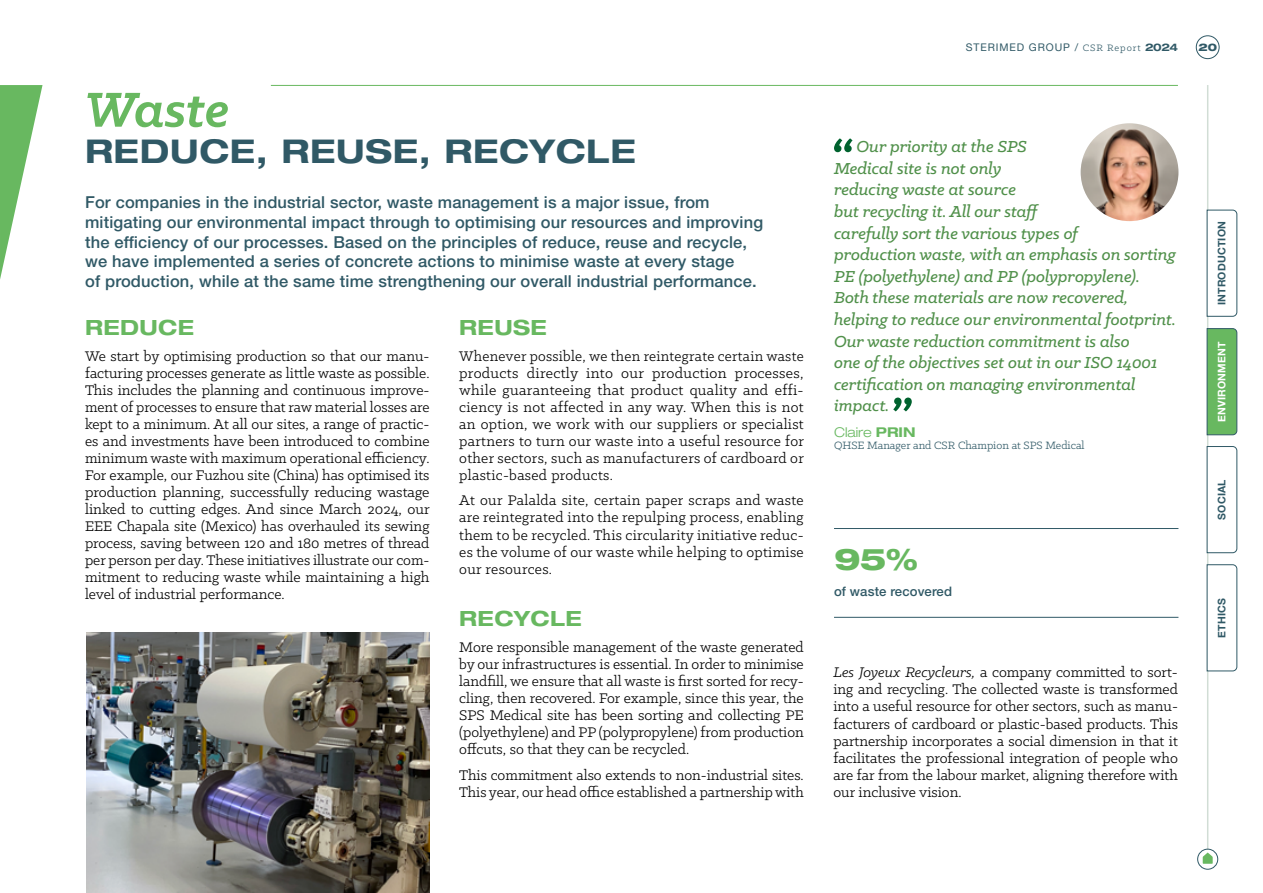
<style>
.page{position:relative;width:1263px;height:893px;background:#fff}
.page>*{position:absolute;margin:0;border:0;box-sizing:border-box;transform-origin:0 0}
.t1{font:italic 700 55.5px "Klinic Slab";color:#68b860}
.t2{font:700 expanded 32.85px "Helvetica Neue LT Std";letter-spacing:.02em;color:#305966}
.t3{font:800 expanded 30px "Helvetica Neue LT Std";color:#68b860}
.t4{font:700 expanded 21px "Helvetica Neue LT Std";letter-spacing:.02em;color:#68b860}
.t5{font:italic 500 18px/21.6px "Klinic Slab";color:#50904a}
.t6{font:500 16.5px/19.5px "Helvetica Neue LT Std";letter-spacing:.01em;color:#305966}
.t7{font:15.75px/17px "Klinic Slab";color:#000;text-align:justify}
.t8{font:300 expanded 13.5px "Helvetica Neue LT Std";color:#68b860}
.t9{font:500 13.2px "Helvetica Neue LT Std";letter-spacing:.01em;color:#305966}
.t10{font:12px "Klinic Slab";color:#305966}
.t11{font:10.5px "Helvetica Neue";letter-spacing:.085em;color:#305966}
.t12{font:700 10.5px "Helvetica Neue";letter-spacing:.02em;color:#305966}
.t13{font:700 10.5px "Helvetica Neue";letter-spacing:.02em;color:#fff}
.t14{font:800 expanded 10.5px "Helvetica Neue LT Std";color:#305966}
.s1{font-family:"Klinic Slab"}
.s2{font-family:"Helvetica Neue LT Std";font-weight:700;font-stretch:expanded}
.s3{font-weight:700}
.s4{font-style:italic}
</style>
<div class="page">
<hr style="left:1207px;top:85px;width:1px;height:764px;background:#d1ddd5">
<div style="left:1197px;top:849px;width:21px;height:21px;border:1px solid #305966;border-radius:50%"></div>
<svg style="left:1203px;top:852px;width:10px;height:12px"></svg>
<div style="left:1196px;top:36px;width:23px;height:23px;border:1px solid #305966;border-radius:50%"></div>
<svg style="left:1207px;top:328px;width:30px;height:107px;background:#65b261"></svg>
<svg style="left:1207px;top:210px;width:30px;height:107px"></svg>
<svg style="left:1207px;top:446px;width:30px;height:107px"></svg>
<svg style="left:1207px;top:564px;width:30px;height:107px"></svg>
<img style="left:86px;top:632px;width:343px;height:261px">
<hr style="left:271px;top:85px;width:907px;height:1px;background:#68b860">
<svg style="left:834px;top:138px;width:18px;height:14px"></svg>
<svg style="left:893px;top:398px;width:19px;height:13px"></svg>
<img style="left:1081px;top:123px;width:97px;height:98px;border-radius:49px">
<hr style="left:834px;top:617px;width:344px;height:1px;background:#305966">
<hr style="left:834px;top:528px;width:344px;height:1px;background:#305966">
<svg style="left:0;top:85px;width:43px;height:194px"></svg>
<h1 class="t1" style="left:85px;top:73px;width:146px">Waste</h1>
<h2 class="t2" style="left:85px;top:130px;width:552px">REDUCE, REUSE, RECYCLE</h2>
<p class="t6" style="left:85px;top:193px;width:680px">For companies in the industrial sector, waste management is a major issue, from mitigating our environmental impact through to optimising our resources and improving the efficiency of our processes. Based on the principles of reduce, reuse and recycle, we have implemented a series of concrete actions to minimise waste at every stage<br>of production, while at the same time strengthening our overall industrial performance.</p>
<h3 class="t4" style="left:459px;top:315px;width:89px">REUSE</h3>
<p class="t7" style="left:459px;top:347px;width:346px">Whenever possible, we then reintegrate certain waste products directly into our production processes, while guaranteeing that product quality and effi&shy;ciency is not affected in any way. When this is not an option, we work with our suppliers or specialist partners to turn our waste into a useful resource for other sectors, such as manufacturers of cardboard or plastic-based products.</p>
<p class="t7" style="left:459px;top:492px;width:346px">At our Palalda site, certain paper scraps and waste are reintegrated into the repulping process, enabling them to be recycled. This circularity initiative reduc&shy;es the volume of our waste while helping to optimise our resources.</p>
<h3 class="t4" style="left:459px;top:606px;width:124px">RECYCLE</h3>
<p class="t7" style="left:459px;top:638px;width:346px">More responsible management of the waste generated by our infrastructures is essential. In order to minimise landfill, we ensure that all waste is first sorted for recy&shy;cling, then recovered. For example, since this year, the SPS Medical site has been sorting and collecting PE (polyethylene) and PP (polypropylene) from production offcuts, so that they can be recycled.</p>
<p class="t7" style="left:459px;top:766px;width:346px">This commitment also extends to non-industrial sites.<br>This year, our head office established a partnership with</p>
<h3 class="t4" style="left:85px;top:315px;width:111px">REDUCE</h3>
<p class="t7" style="left:85px;top:347px;width:346px">We start by optimising production so that our manu&shy;facturing processes generate as little waste as possible.<br>This includes the planning and continuous improve&shy;ment of processes to ensure that raw material losses are kept to a minimum. At all our sites, a range of practic&shy;es and investments have been introduced to combine minimum waste with maximum operational efficiency.<br>For example, our Fuzhou site (China) has optimised its production planning, successfully reducing wastage linked to cutting edges. And since March 2024, our EEE Chapala site (Mexico) has overhauled its sewing process, saving between 120 and 180 metres of thread per person per day. These initiatives illustrate our com&shy;mitment to reducing waste while maintaining a high level of industrial performance.</p>
<p class="t11" style="left:966px;top:40px;width:214px">STERIMED GROUP / <span class="s1">CSR Report</span> <span class="s2">2024</span></p>
<p class="t14" style="left:1198px;top:40px;width:20px">20</p>
<p class="t5" style="left:834px;top:135px;width:343px;text-indent:22px">Our priority at the SPS<br>Medical site is not only<br>reducing waste at source<br>but recycling it. All our staff<br>carefully sort the various types of<br>production waste, with an emphasis on sorting PE (polyethylene) and PP (polypropylene).<br>Both these materials are now recovered, helping to reduce our environmental footprint.<br>Our waste reduction commitment is also<br>one of the objectives set out in our ISO 14001 certification on managing environmental impact.</p>
<p class="t8" style="left:834px;top:424px;width:83px">Claire <span class="s3">PRIN</span></p>
<p class="t10" style="left:834px;top:438px;width:252px">QHSE Manager and CSR Champion at SPS Medical</p>
<h3 class="t3" style="left:834px;top:540px;width:86px">95%</h3>
<p class="t9" style="left:834px;top:584px;width:120px">of waste recovered</p>
<p class="t7" style="left:833px;top:664px;width:346px"><span class="s4">Les Joyeux Recycleurs,</span> a company committed to sort&shy;ing and recycling. The collected waste is transformed into a useful resource for other sectors, such as manu&shy;facturers of cardboard or plastic-based products. This partnership incorporates a social dimension in that it facilitates the professional integration of people who are far from the labour market, aligning therefore with our inclusive vision.</p>
<p class="t12" style="left:1213px;top:305px;width:86px;rotate:-90deg">INTRODUCTION</p>
<p class="t13" style="left:1213px;top:422px;width:82px;rotate:-90deg">ENVIRONMENT</p>
<p class="t12" style="left:1213px;top:520px;width:42px;rotate:-90deg">SOCIAL</p>
<p class="t12" style="left:1213px;top:638px;width:41px;rotate:-90deg">ETHICS</p>
</div>
